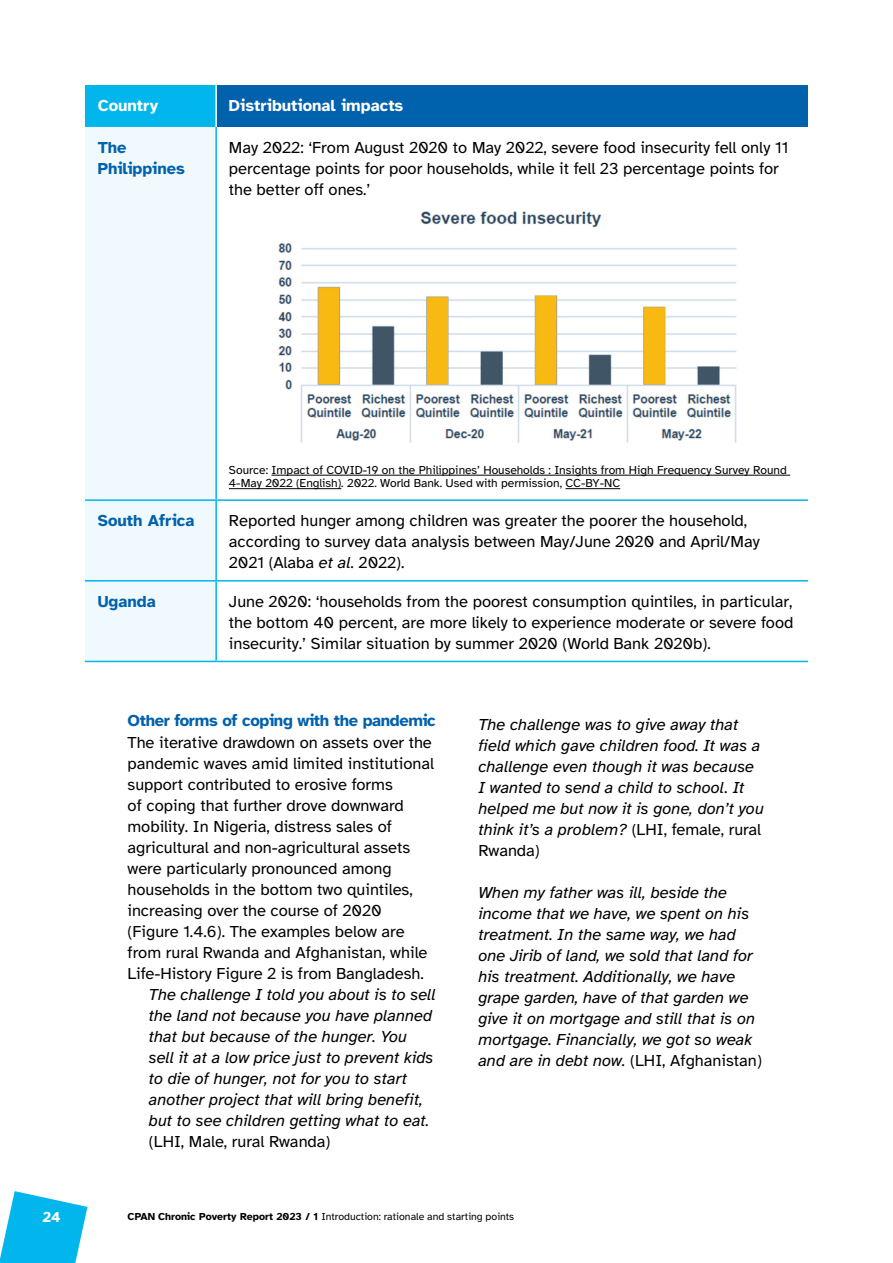
<style>
.page{position:relative;width:893px;height:1263px;background:#fff}
.page>*{position:absolute;margin:0;border:0;box-sizing:border-box;transform-origin:0 0}
.t1{font:16.5px/21px "Atkinson Hyperlegible";color:#000}
.t2{font:italic 16.5px/21px "Atkinson Hyperlegible";color:#000}
.t3{font:700 16.5px "Atkinson Hyperlegible";letter-spacing:-.02em;color:#0061ad}
.t4{font:700 16.5px "Atkinson Hyperlegible";color:#fff}
.t5{font:700 16.5px/21px "Atkinson Hyperlegible";color:#0061ad}
.t6{font:700 15px "Atkinson Hyperlegible";color:#fff}
.t7{font:12px/13.5px "Atkinson Hyperlegible";color:#000}
.t8{font:10.5px "Atkinson Hyperlegible";color:#000}
.s1{font-style:italic}
.s2{font-style:normal}
.s3{font-weight:700}
</style>
<div class="page">
<svg style="left:0;top:1191px;width:87px;height:72px"></svg>
<div style="left:85px;top:85px;width:131px;height:42px;background:#00b6ed"></div>
<div style="left:216px;top:85px;width:592px;height:42px;background:#0061ad"></div>
<div style="left:85px;top:127px;width:130px;height:534px;background:#eff9fe"></div>
<hr style="left:215px;top:85px;width:2px;height:42px;background:#fff">
<hr style="left:215px;top:127px;width:2px;height:372px;background:#00b6ed">
<hr style="left:85px;top:499px;width:131px;height:2px;background:#00b6ed">
<hr style="left:216px;top:499px;width:592px;height:2px;background:#00b6ed">
<hr style="left:215px;top:501px;width:2px;height:79px;background:#00b6ed">
<hr style="left:85px;top:580px;width:131px;height:1px;background:#00b6ed">
<hr style="left:216px;top:580px;width:592px;height:1px;background:#00b6ed">
<hr style="left:215px;top:581px;width:2px;height:80px;background:#00b6ed">
<hr style="left:85px;top:661px;width:131px;height:1px;background:#00b6ed">
<hr style="left:216px;top:661px;width:592px;height:1px;background:#00b6ed">
<hr style="left:271px;top:475px;width:519px;height:1px;background:#000">
<hr style="left:229px;top:488px;width:112px;height:1px;background:#000">
<hr style="left:565px;top:488px;width:55px;height:1px;background:#000">
<img style="left:278px;top:212px;width:459px;height:231px">
<p class="t4" style="left:98px;top:96px;width:62px">Country</p>
<p class="t4" style="left:229px;top:96px;width:176px">Distributional impacts</p>
<p class="t5" style="left:98px;top:137px;width:89px">The<br>Philippines</p>
<p class="t1" style="left:229px;top:137px;width:561px">May 2022: ‘From August 2020 to May 2022, severe food insecurity fell only 11 percentage points for poor households, while it fell 23 percentage points for the better off ones.’</p>
<p class="t7" style="left:229px;top:463px;width:559px">Source: Impact of COVID-19 on the Philippines’ Households : Insights from High Frequency Survey Round<br>4-May 2022 (English). 2022. World Bank. Used with permission, CC-BY-NC</p>
<p class="t5" style="left:98px;top:510px;width:98px">South Africa</p>
<p class="t1" style="left:229px;top:510px;width:532px">Reported hunger among children was greater the poorer the household, according to survey data analysis between May/June 2020 and April/May<br>2021 (Alaba <span class="s1">et al</span>. 2022).</p>
<p class="t3" style="left:98px;top:592px;width:59px">Uganda</p>
<p class="t1" style="left:229px;top:591px;width:566px;text-align:justify">June 2020: ‘households from the poorest consumption quintiles, in particular, the bottom 40 percent, are more likely to experience moderate or severe food insecurity.’ Similar situation by summer 2020 (World Bank 2020b).</p>
<p class="t3" style="left:128px;top:711px;width:310px">Other forms of coping with the pandemic</p>
<p class="t1" style="left:128px;top:732px;width:308px">The iterative drawdown on assets over the pandemic waves amid limited institutional support contributed to erosive forms<br>of coping that further drove downward mobility. In Nigeria, distress sales of agricultural and non-agricultural assets were particularly pronounced among households in the bottom two quintiles, increasing over the course of 2020 (Figure 1.4.6). The examples below are from rural Rwanda and Afghanistan, while Life-History Figure 2 is from Bangladesh.</p>
<p class="t2" style="left:149px;top:984px;width:289px">The challenge I told you about is to sell the land not because you have planned that but because of the hunger. You sell it at a low price just to prevent kids to die of hunger, not for you to start another project that will bring benefit, but to see children getting what to eat.</p>
<p class="t1" style="left:149px;top:1131px;width:183px">(LHI, Male, rural Rwanda)</p>
<p class="t2" style="left:478px;top:714px;width:287px">The challenge was to give away that field which gave children food. It was a challenge even though it was because I wanted to send a child to school. It helped me but now it is gone, don’t you think it’s a problem? <span class="s2">(LHI, female, rural Rwanda)</span></p>
<p class="t2" style="left:478px;top:882px;width:285px">When my father was ill, beside the income that we have, we spent on his treatment. In the same way, we had one Jirib of land, we sold that land for his treatment. Additionally, we have grape garden, have of that garden we give it on mortgage and still that is on mortgage. Financially, we got so weak and are in debt now. <span class="s2">(LHI, Afghanistan)</span></p>
<p class="t6" style="left:43px;top:1208px;width:20px">24</p>
<p class="t8" style="left:128px;top:1211px;width:388px"><span class="s3">CPAN Chronic Poverty Report 2023 / 1</span> Introduction: rationale and starting points</p>
</div>
